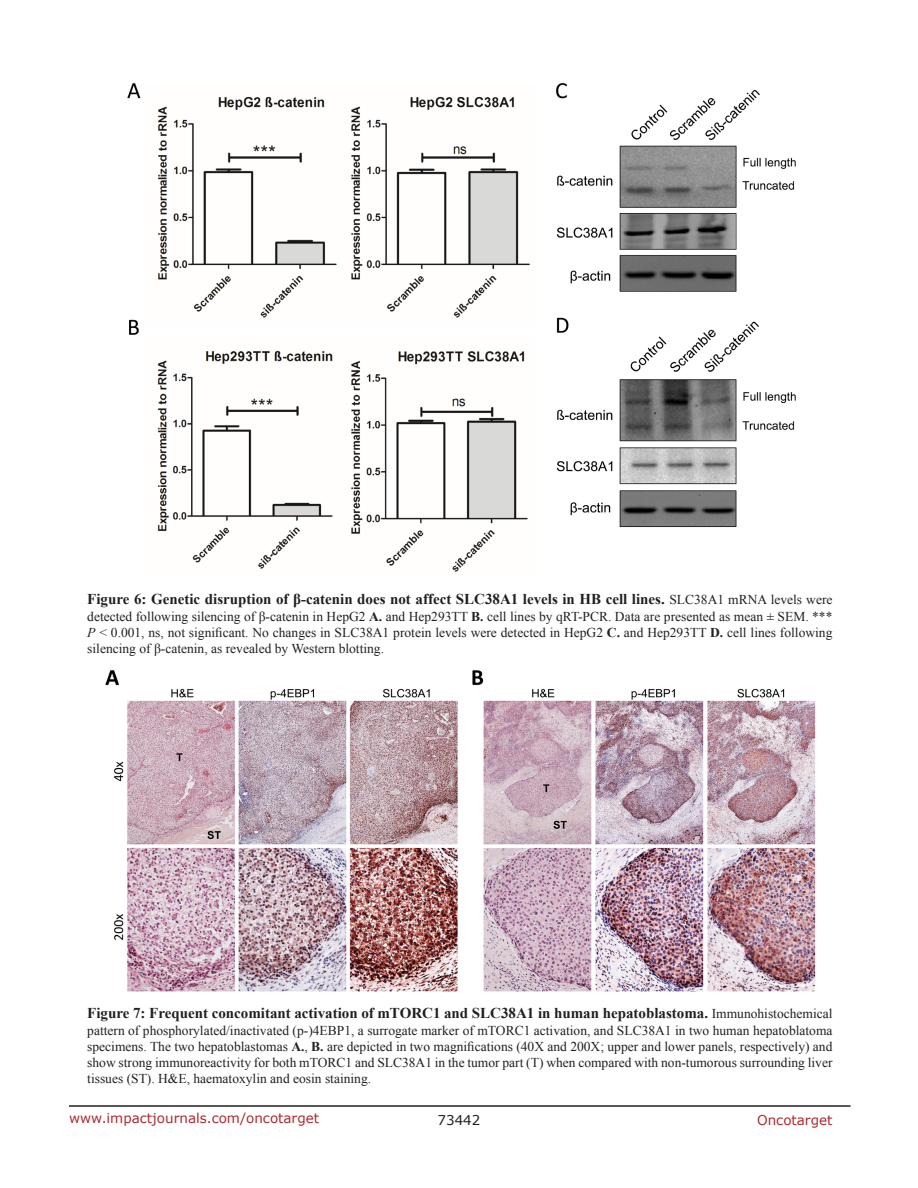
<style>
.page{position:relative;width:918px;height:1188px;background:#fff}
.page>*{position:absolute;margin:0;border:0;box-sizing:border-box;transform-origin:0 0}
.FigureText{font:700 15px "Times New Roman";color:#221f22}
.FigureText-2{font:13.5px/16.2px "Times New Roman";color:#221f22;text-align:justify}
.t1{font:13.5px "Verdana";color:#ac2b31}
.t2{font:13.5px "Verdana";color:#221f22}
.s1{font-weight:400;font-size:13.5px}
.s2{font-weight:700}
.s3{font-style:italic}
</style>
<div class="page">
<hr style="left:69px;top:1105px;width:781px;height:2px;background:#231f20">
<img style="left:127px;top:83px;width:669px;height:489px">
<img style="left:105px;top:670px;width:711px;height:322px">
<p class="FigureText" style="left:87px;top:589px;width:747px">Figure 6: Genetic disruption of β-catenin does not affect SLC38A1 levels in HB cell lines. <span class="s1">SLC38A1 mRNA levels were</span></p>
<p class="FigureText-2" style="left:87px;top:608px;width:747px">detected following silencing of β-catenin in HepG2 <span class="s2">A.</span> and Hep293TT <span class="s2">B.</span> cell lines by qRT-PCR. Data are presented as mean ± SEM. *** <span class="s3">P</span> &lt; 0.001, ns, not significant. No changes in SLC38A1 protein levels were detected in HepG2 <span class="s2">C.</span> and Hep293TT <span class="s2">D.</span> cell lines following silencing of β-catenin, as revealed by Western blotting.</p>
<p class="FigureText" style="left:87px;top:1003px;width:747px">Figure 7: Frequent concomitant activation of mTORC1 and SLC38A1 in human hepatoblastoma. <span class="s1">Immunohistochemical</span></p>
<p class="FigureText-2" style="left:87px;top:1022px;width:747px">pattern of phosphorylated/inactivated (p-)4EBP1, a surrogate marker of mTORC1 activation, and SLC38A1 in two human hepatoblatoma specimens. The two hepatoblastomas <span class="s2">A.</span>, <span class="s2">B.</span> are depicted in two magnifications (40X and 200X; upper and lower panels, respectively) and show strong immunoreactivity for both mTORC1 and SLC38A1 in the tumor part (T) when compared with non-tumorous surrounding liver tissues (ST). H&amp;E, haematoxylin and eosin staining.</p>
<p class="t1" style="left:69px;top:1109px;width:252px">www.impactjournals.com/oncotarget</p>
<p class="t2" style="left:438px;top:1111px;width:44px">73442</p>
<p class="t1" style="left:757px;top:1111px;width:77px">Oncotarget</p>
</div>
